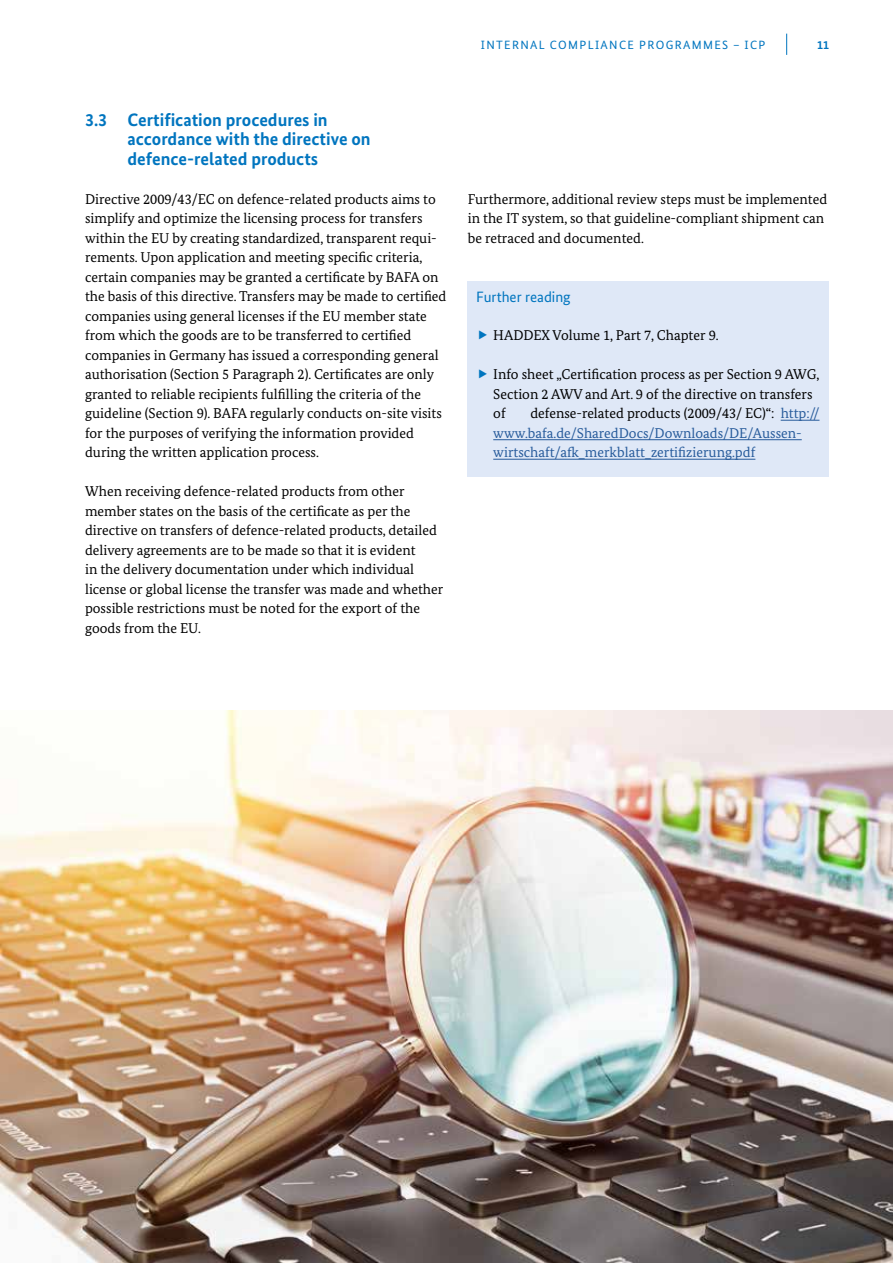
<style>
.page{position:relative;width:893px;height:1263px;background:#fff}
.page>*{position:absolute;margin:0;border:0;box-sizing:border-box;transform-origin:0 0}
.t1{font:700 18px/19.5px "Bundes Sans";color:#0075bf}
.t2{font:15px "Bundes Sans";color:#0075bf}
.t3{font:14.25px/19.5px "Bundes Serif";color:#000}
.t4{font:14.25px/19.5px "Bundes Serif";color:#275b9b}
.t5{font:12px "Bundes Sans";letter-spacing:.11em;color:#0075bf}
.t6{font:700 12px "Bundes Sans";color:#0075bf}
.s1{color:#000}
</style>
<div class="page">
<div style="left:468px;top:281px;width:361px;height:195px;background:#dfe8f7"></div>
<hr style="left:781px;top:420px;width:38px;height:1px;background:#275b9b">
<hr style="left:493px;top:439px;width:309px;height:1px;background:#275b9b">
<hr style="left:493px;top:459px;width:262px;height:1px;background:#275b9b">
<img style="left:0;top:711px;width:893px;height:552px">
<svg style="left:786px;top:34px;width:1px;height:21px"></svg>
<p class="t5" style="left:481px;top:37px;width:284px">INTERNAL COMPLIANCE PROG RAMMES – ICP</p>
<p class="t6" style="left:817px;top:37px;width:13px">11</p>
<p class="t1" style="left:128px;top:110px;width:245px;text-indent:-43px">3.3 Certification procedures in accordance with the directive on defence-related products</p>
<p class="t3" style="left:85px;top:189px;width:363px">Directive 2009/43/EC on defence-related products aims to simplify and optimize the licensing process for transfers within the EU by creating standardized, transparent requi&shy;rements. Upon application and meeting specific criteria, certain companies may be granted a certificate by BAFA on the basis of this directive. Transfers may be made to certified companies using general licenses if the EU member state from which the goods are to be transferred to certified companies in Germany has issued a corresponding general authorisation (Section 5 Paragraph 2). Certificates are only granted to reliable recipients fulfilling the criteria of the guideline (Section 9). BAFA regularly conducts on-site visits for the purposes of verifying the information provided during the written application process.</p>
<p class="t3" style="left:85px;top:481px;width:360px">When receiving defence-related products from other member states on the basis of the certificate as per the directive on transfers of defence-related products, detailed delivery agreements are to be made so that it is evident<br>in the delivery documentation under which individual license or global license the transfer was made and whether possible restrictions must be noted for the export of the goods from the EU.</p>
<p class="t3" style="left:468px;top:189px;width:361px">Furthermore, additional review steps must be implemented in the IT system, so that guideline-compliant shipment can be retraced and documented.</p>
<p class="t2" style="left:476px;top:287px;width:96px">FURTHER READING</p>
<p class="t3" style="left:493px;top:326px;width:227px">HADDEX Volume 1, Part 7, Chapter 9.</p>
<p class="t3" style="left:493px;top:365px;width:328px">Info sheet „Certification process as per Section 9 AWG,<br>Section 2 AWV and Art. 9 of the directive on transfers of</p>
<p class="t4" style="left:493px;top:404px;width:328px;text-indent:37px"><span class="s1">defense-related products (2009/43/ EC)“:</span> http:// www.bafa.de/SharedDocs/Downloads/DE/Aussen&shy;wirtschaft/afk_merkblatt_zertifizierung.pdf</p>
</div>
